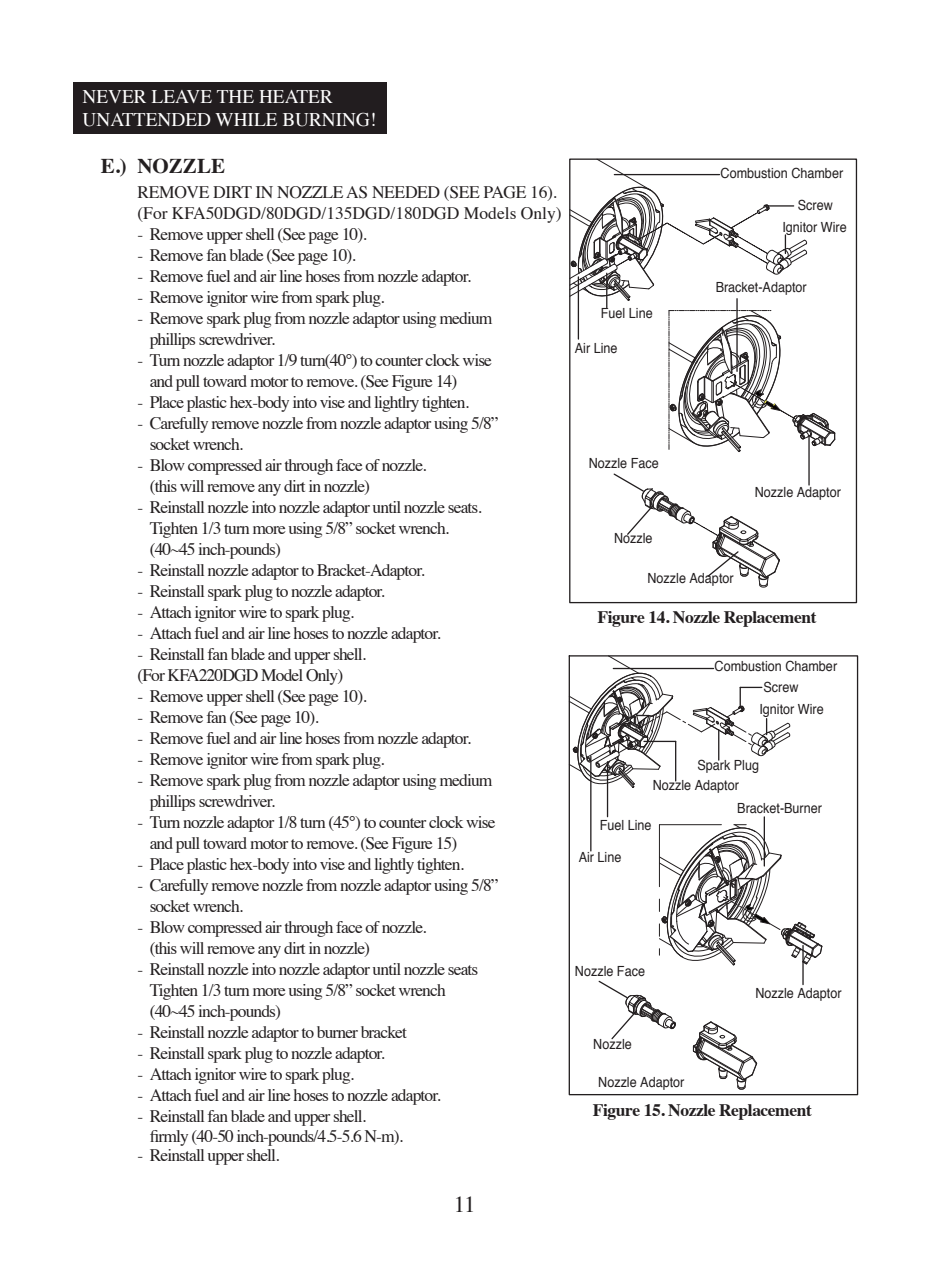
<style>
.page{position:relative;width:933px;height:1281px;background:#fff}
.page>*{position:absolute;margin:0;border:0;box-sizing:border-box;transform-origin:0 0}
.t1{font:22.75px "Times";color:#231f20}
.t2{font:700 21px "Times";color:#231f20}
.t3{font:19.25px/23.1px "Times";color:#fff}
.t4{font:17.5px/21px "Times";letter-spacing:-.05em;color:#231f20}
.t5{font:17.5px/21px "Times";color:#231f20}
.t6{font:700 17.5px "Times";letter-spacing:-.025em;color:#231f20}
.t7{font:14px/22.2px "Helvetica";color:#231f20;text-align:center;scale:.9 1}
</style>
<div class="page">
<div style="left:73px;top:82px;width:313px;height:51px;background:#221d1f"></div>
<svg style="left:692px;top:1021px;width:65px;height:68px"></svg>
<svg style="left:613px;top:473px;width:166px;height:114px"></svg>
<svg style="left:569px;top:158px;width:266px;height:294px"></svg>
<hr style="left:736px;top:299px;width:1px;height:72px;background:#231f20">
<hr style="left:808px;top:436px;width:1px;height:49px;background:#231f20">
<hr style="left:606px;top:761px;width:2px;height:55px;background:#231f20">
<hr style="left:590px;top:756px;width:1px;height:94px;background:#231f20">
<svg style="left:568px;top:655px;width:222px;height:133px"></svg>
<hr style="left:718px;top:729px;width:1px;height:31px;background:#231f20">
<hr style="left:763px;top:816px;width:2px;height:49px;background:#231f20">
<hr style="left:802px;top:945px;width:1px;height:39px;background:#231f20">
<svg style="left:658px;top:819px;width:164px;height:146px"></svg>
<svg style="left:598px;top:980px;width:78px;height:60px"></svg>
<p class="t3" style="left:83px;top:83px;width:295px">NEVER LEAVE THE HEATER<br>UNATTENDED WHILE BURNING!</p>
<p class="t2" style="left:101px;top:145px;width:126px">E.) NOZZLE</p>
<p class="t5" style="left:137px;top:180px;width:426px">REMOVE DIRT IN NOZZLE AS NEEDED (SEE PAGE 16). (For KFA50DGD/80DGD/135DGD/180DGD Models Only)</p>
<p class="t4" style="left:137px;top:222px;width:231px">- Remove upper shell (See page 10).</p>
<p class="t4" style="left:137px;top:243px;width:220px">- Remove fan blade (See page 10).</p>
<p class="t4" style="left:137px;top:264px;width:335px">- Remove fuel and air line hoses from nozzle adaptor.</p>
<p class="t4" style="left:137px;top:285px;width:249px">- Remove ignitor wire from spark plug.</p>
<p class="t4" style="left:150px;top:306px;width:344px;text-indent:-12px">- Remove spark plug from nozzle adaptor using medium phillips screwdriver.</p>
<p class="t4" style="left:150px;top:348px;width:344px;text-indent:-12px">- Turn nozzle adaptor 1/9 turn(40°) to counter clock wise and pull toward motor to remove. (See Figure 14)</p>
<p class="t4" style="left:137px;top:390px;width:333px">- Place plastic hex-body into vise and lightlry tighten.</p>
<p class="t4" style="left:150px;top:411px;width:350px;text-indent:-12px">- Carefully remove nozzle from nozzle adaptor using 5/8” socket wrench.</p>
<p class="t4" style="left:150px;top:453px;width:278px;text-indent:-12px">- Blow compressed air through face of nozzle. (this will remove any dirt in nozzle)</p>
<p class="t4" style="left:150px;top:495px;width:333px;text-indent:-12px">- Reinstall nozzle into nozzle adaptor until nozzle seats.<br>Tighten 1/3 turn more using 5/8” socket wrench. (40~45 inch-pounds)</p>
<p class="t4" style="left:137px;top:558px;width:289px">- Reinstall nozzle adaptor to Bracket-Adaptor.</p>
<p class="t4" style="left:137px;top:579px;width:249px">- Reinstall spark plug to nozzle adaptor.</p>
<p class="t4" style="left:137px;top:600px;width:218px">- Attach ignitor wire to spark plug.</p>
<p class="t4" style="left:137px;top:621px;width:305px">- Attach fuel and air line hoses to nozzle adaptor.</p>
<p class="t4" style="left:137px;top:642px;width:230px">- Reinstall fan blade and upper shell. (For KFA220DGD Model Only)</p>
<p class="t4" style="left:137px;top:684px;width:231px">- Remove upper shell (See page 10).</p>
<p class="t4" style="left:137px;top:705px;width:183px">- Remove fan (See page 10).</p>
<p class="t4" style="left:137px;top:726px;width:335px">- Remove fuel and air line hoses from nozzle adaptor.</p>
<p class="t4" style="left:137px;top:747px;width:249px">- Remove ignitor wire from spark plug.</p>
<p class="t4" style="left:150px;top:768px;width:344px;text-indent:-12px">- Remove spark plug from nozzle adaptor using medium phillips screwdriver.</p>
<p class="t4" style="left:150px;top:810px;width:347px;text-indent:-12px">- Turn nozzle adaptor 1/8 turn (45°) to counter clock wise and pull toward motor to remove. (See Figure 15)</p>
<p class="t4" style="left:137px;top:852px;width:328px">- Place plastic hex-body into vise and lightly tighten.</p>
<p class="t4" style="left:150px;top:873px;width:350px;text-indent:-12px">- Carefully remove nozzle from nozzle adaptor using 5/8” socket wrench.</p>
<p class="t4" style="left:150px;top:915px;width:278px;text-indent:-12px">- Blow compressed air through face of nozzle. (this will remove any dirt in nozzle)</p>
<p class="t4" style="left:150px;top:957px;width:330px;text-indent:-12px">- Reinstall nozzle into nozzle adaptor until nozzle seats<br>Tighten 1/3 turn more using 5/8” socket wrench (40~45 inch-pounds)</p>
<p class="t4" style="left:137px;top:1020px;width:271px">- Reinstall nozzle adaptor to burner bracket</p>
<p class="t4" style="left:137px;top:1041px;width:249px">- Reinstall spark plug to nozzle adaptor.</p>
<p class="t4" style="left:137px;top:1062px;width:218px">- Attach ignitor wire to spark plug.</p>
<p class="t4" style="left:137px;top:1083px;width:305px">- Attach fuel and air line hoses to nozzle adaptor.</p>
<p class="t4" style="left:150px;top:1105px;width:255px;line-height:19.2px;text-indent:-12px">- Reinstall fan blade and upper shell. firmly (40-50 inch-pounds/4.5-5.6 N-m).</p>
<p class="t4" style="left:137px;top:1142px;width:144px">- Reinstall upper shell.</p>
<h1 class="t1" style="left:453px;top:1182px;width:23px">11</h1>
<p class="t7" style="left:720px;top:162px;width:138px">Combustion Chamber</p>
<p class="t7" style="left:782px;top:194px;width:73px">Screw<br>Ignitor Wire</p>
<p class="t7" style="left:600px;top:302px;width:59px">Fuel Line</p>
<p class="t7" style="left:575px;top:337px;width:49px">Air Line</p>
<p class="t7" style="left:588px;top:452px;width:79px">Nozzle Face</p>
<p class="t7" style="left:715px;top:276px;width:103px">Bracket-Adaptor</p>
<p class="t7" style="left:754px;top:481px;width:97px">Nozzle Adaptor</p>
<p class="t7" style="left:614px;top:527px;width:44px">Nozzle</p>
<p class="t7" style="left:647px;top:567px;width:97px">Nozzle Adaptor</p>
<p class="t6" style="left:597px;top:600px;width:220px">Figure 14. Nozzle Replacement</p>
<p class="t7" style="left:763px;top:656px;width:83px;line-height:20.3px;text-align:left;text-indent:-49px">Combustion Chamber<br>Screw</p>
<p class="t7" style="left:759px;top:698px;width:73px">Ignitor Wire</p>
<p class="t7" style="left:697px;top:754px;width:70px">Spark Plug</p>
<p class="t7" style="left:737px;top:796px;width:96px">Bracket-Burner</p>
<p class="t7" style="left:652px;top:774px;width:97px">Nozzle Adaptor</p>
<p class="t7" style="left:599px;top:814px;width:59px">Fuel Line</p>
<p class="t7" style="left:578px;top:846px;width:49px">Air Line</p>
<p class="t7" style="left:575px;top:959px;width:79px">Nozzle Face</p>
<p class="t7" style="left:593px;top:1033px;width:44px">Nozzle</p>
<p class="t7" style="left:598px;top:1070px;width:97px">Nozzle Adaptor</p>
<p class="t7" style="left:755px;top:982px;width:97px">Nozzle Adaptor</p>
<p class="t6" style="left:593px;top:1093px;width:220px">Figure 15. Nozzle Replacement</p>
</div>
